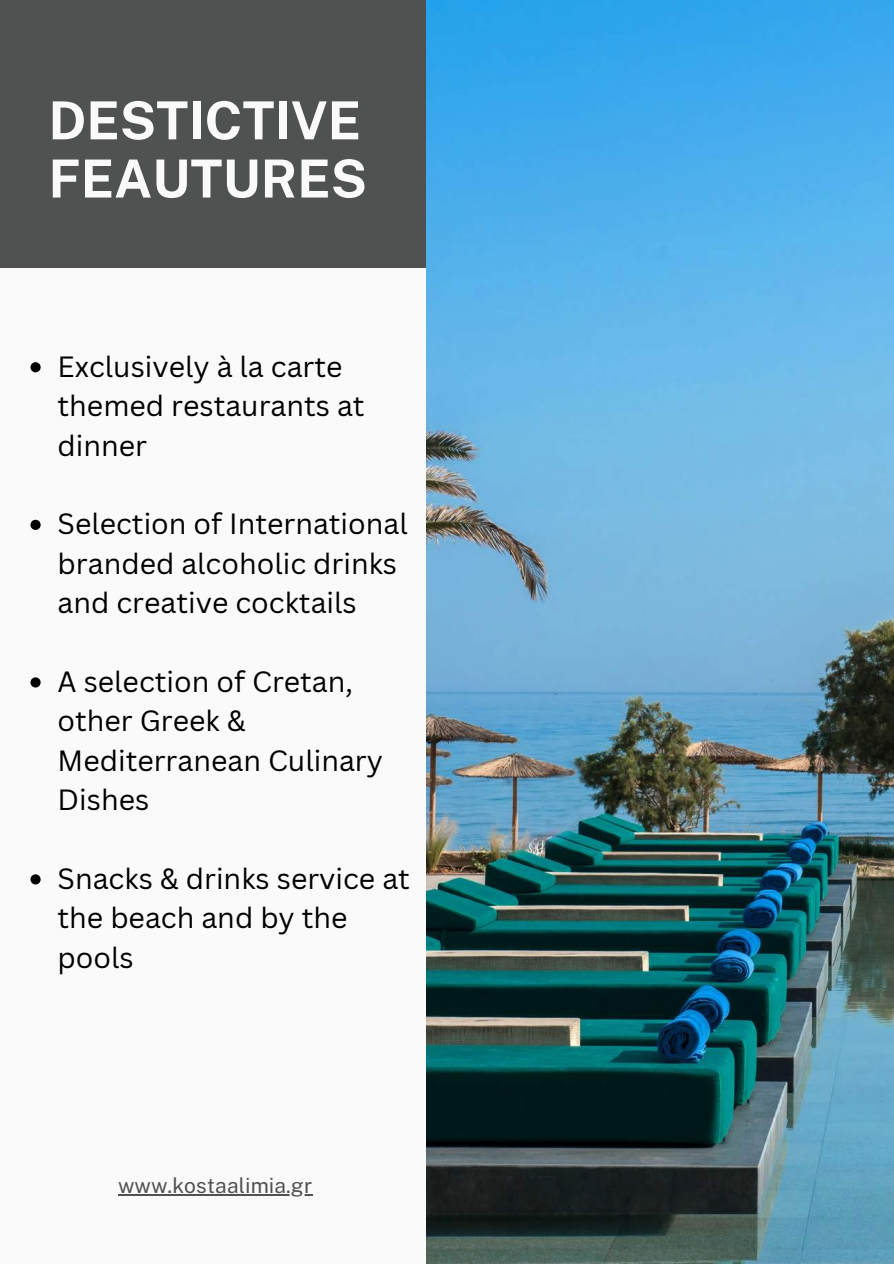
<style>
.page{position:relative;width:894px;height:1264px;background:#fff}
.page>*{position:absolute;margin:0;border:0;box-sizing:border-box;transform-origin:0 0}
.t1{font:700 52.5px/58.2px "Public Sans";color:#fafafa}
.t2{font:28.5px/39.3px "Canva Sans";color:#000}
.t3{font:21px "Public Sans";color:#505252}
</style>
<div class="page">
<div style="left:0;top:0;width:893px;height:1263px;background:#fafafa"></div>
<div style="left:0;top:0;width:521px;height:268px;background:#505252"></div>
<img style="left:426px;top:0;width:467px;height:1263px">
<hr style="left:118px;top:1194px;width:194px;height:1px;background:#505252">
<svg style="left:30px;top:362px;width:11px;height:10px"></svg>
<svg style="left:30px;top:520px;width:11px;height:10px"></svg>
<svg style="left:30px;top:677px;width:11px;height:10px"></svg>
<svg style="left:30px;top:874px;width:11px;height:10px"></svg>
<h1 class="t1" style="left:48px;top:88px;width:320px">DESTICTIVE<br>FEAUTURES</h1>
<p class="t2" style="left:58px;top:347px;width:308px">Exclusively à la carte themed restaurants at dinner</p>
<p class="t2" style="left:58px;top:504px;width:351px">Selection of International branded alcoholic drinks and creative cocktails</p>
<p class="t2" style="left:58px;top:662px;width:327px">A selection of Cretan, other Greek &amp;<br>Mediterranean Culinary<br>Dishes</p>
<p class="t2" style="left:58px;top:859px;width:354px">Snacks &amp; drinks service at the beach and by the pools</p>
<p class="t3" style="left:118px;top:1170px;width:195px">www.kostaalimia.gr</p>
</div>
